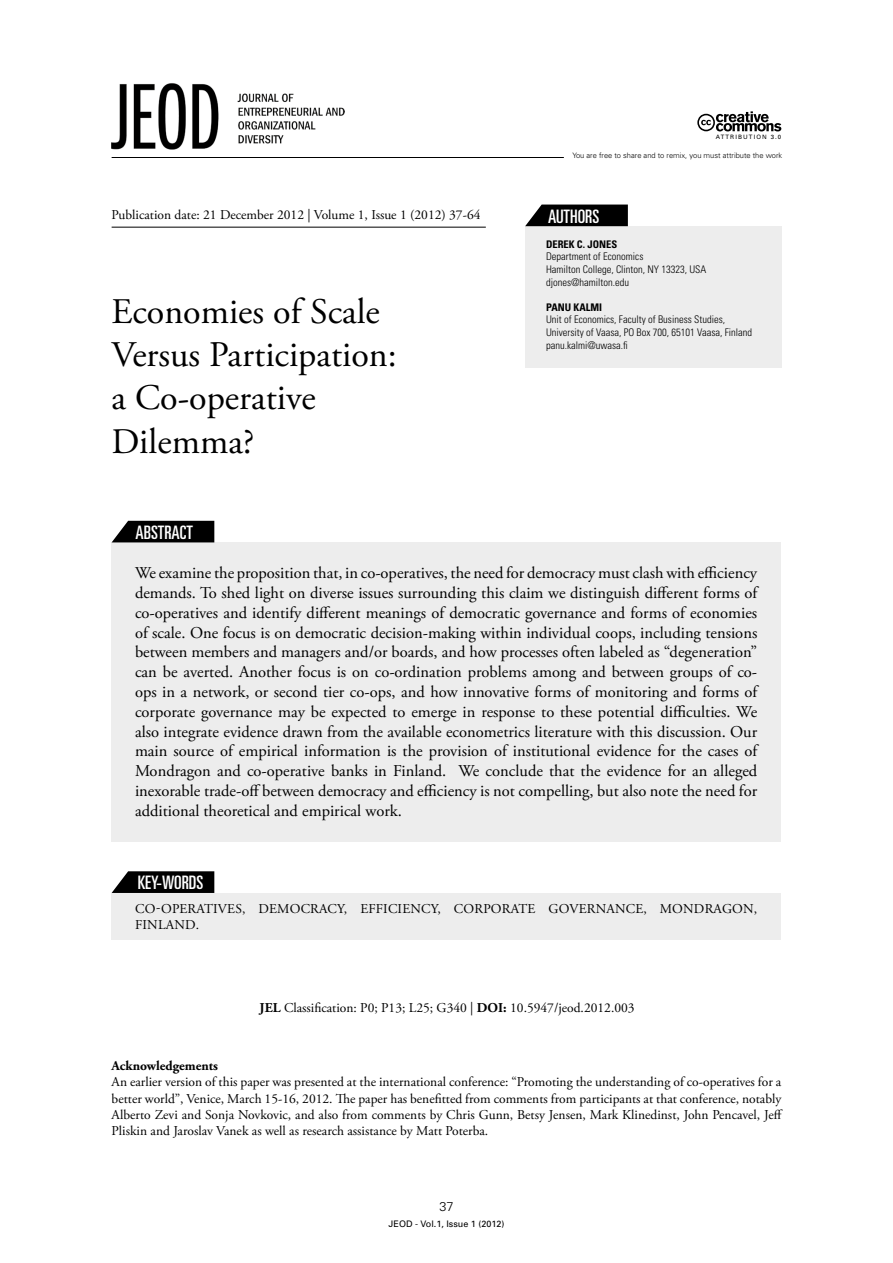
<style>
.page{position:relative;width:893px;height:1263px;background:#fff}
.page>*{position:absolute;margin:0;border:0;box-sizing:border-box;transform-origin:0 0}
.t1{font:36px/43.2px "Adobe Garamond Pro";color:#000}
.t2{font:ultra-condensed 18.6px "Univers";color:#fff}
.t3{font:16.5px/19.8px "Adobe Garamond Pro";color:#000;text-align:justify}
.t4{font:13.5px/16.2px "Adobe Garamond Pro";color:#000;text-align:justify}
.t5{font:700 13.5px "Adobe Garamond Pro";color:#000}
.t6{font:300 12.75px "Univers";color:#000}
.t7{font:300 condensed 10.5px/12.6px "Univers";color:#000}
.t8{font:700 condensed 10.5px "Univers";color:#000}
.t9{font:9px "Univers";color:#000}
.t10{font:300 7.5px "Univers";color:#000}
.t11{font:6px "Univers";letter-spacing:.18em;color:#000}
.s1{font-weight:700}
</style>
<div class="page">
<img style="left:112px;top:83px;width:233px;height:67px">
<hr style="left:112px;top:157px;width:452px;height:1px;background:#000">
<svg style="left:697px;top:111px;width:84px;height:20px"></svg>
<div style="left:525px;top:226px;width:256px;height:142px;background:#ededed"></div>
<svg style="left:525px;top:205px;width:103px;height:21px;background:#141414"></svg>
<div style="left:112px;top:543px;width:669px;height:299px;background:#ededed"></div>
<div style="left:112px;top:893px;width:669px;height:47px;background:#ededed"></div>
<svg style="left:112px;top:521px;width:102px;height:21px;background:#131313"></svg>
<svg style="left:112px;top:871px;width:102px;height:22px;background:#171717"></svg>
<hr style="left:112px;top:227px;width:374px;height:1px;background:#000">
<p class="t11" style="left:716px;top:133px;width:67px">attribution 3.0</p>
<p class="t4" style="left:112px;top:207px;width:370px">Publication date: 21 December 2012 | Volume 1, Issue 1 (2012) 37-64</p>
<h1 class="t1" style="left:112px;top:291px;width:287px">Economies of Scale<br>Versus Participation: a Co-operative<br>Dilemma?</h1>
<p class="t2" style="left:136px;top:522px;width:59px">ABSTRACT</p>
<p class="t10" style="left:572px;top:151px;width:212px">You are free to share and to remix, you must attribute the work</p>
<p class="t2" style="left:548px;top:205px;width:53px">AUTHORS</p>
<p class="t8" style="left:546px;top:238px;width:73px">DEREK C. JONES</p>
<p class="t7" style="left:546px;top:250px;width:162px">Department of Economics<br>Hamilton College, Clinton, NY 13323, USA djones@hamilton.edu</p>
<p class="t8" style="left:546px;top:301px;width:58px">PANU KALMI</p>
<p class="t7" style="left:546px;top:313px;width:208px">Unit of Economics, Faculty of Business Studies,<br>University of Vaasa, PO Box 700, 65101 Vaasa, Finland panu.kalmi@uwasa.fi</p>
<p class="t3" style="left:135px;top:564px;width:624px">We examine the proposition that, in co-operatives, the need for democracy must clash with efficiency demands. To shed light on diverse issues surrounding this claim we distinguish different forms of co-operatives and identify different meanings of democratic governance and forms of economies of scale. One focus is on democratic decision-making within individual coops, including tensions between members and managers and/or boards, and how processes often labeled as “degeneration” can be averted. Another focus is on co-ordination problems among and between groups of co&shy;ops in a network, or second tier co-ops, and how innovative forms of monitoring and forms of corporate governance may be expected to emerge in response to these potential difficulties. We also integrate evidence drawn from the available econometrics literature with this discussion. Our main source of empirical information is the provision of institutional evidence for the cases of Mondragon and co-operative banks in Finland. We conclude that the evidence for an alleged inexorable trade-off between democracy and efficiency is not compelling, but also note the need for additional theoretical and empirical work.</p>
<p class="t2" style="left:138px;top:872px;width:66px">KEY-WOR DS</p>
<p class="t4" style="left:135px;top:901px;width:36px">co-ope</p>
<p class="t4" style="left:188px;top:901px;width:83px">ratives , democ</p>
<p class="t4" style="left:310px;top:901px;width:103px">racy, efficienc</p>
<p class="t4" style="left:431px;top:901px;width:90px">y, co rpo rate</p>
<p class="t4" style="left:549px;top:901px;width:11px">gove</p>
<p class="t4" style="left:587px;top:901px;width:20px">rnance</p>
<p class="t4" style="left:643px;top:901px;width:41px">, Mond</p>
<p class="t4" style="left:705px;top:901px;width:20px">ragon</p>
<p class="t4" style="left:754px;top:901px;width:5px">,</p>
<p class="t4" style="left:135px;top:917px;width:23px">Finland</p>
<p class="t4" style="left:196px;top:917px;width:5px">.</p>
<p class="t4" style="left:260px;top:1000px;width:377px"><span class="s1">JEL</span> Classification: P0; P13; L25; G340 | <span class="s1">DOI:</span> 10.5947/jeod.2012.003</p>
<p class="t5" style="left:112px;top:1058px;width:108px">Acknowledgements</p>
<p class="t4" style="left:112px;top:1074px;width:673px">An earlier version of this paper was presented at the international conference: “Promoting the understanding of co-operatives for a better world”, Venice, March 15-16, 2012. The paper has benefitted from comments from participants at that conference, notably Alberto Zevi and Sonja Novkovic, and also from comments by Chris Gunn, Betsy Jensen, Mark Klinedinst, John Pencavel, Jeff Pliskin and Jaroslav Vanek as well as research assistance by Matt Poterba.</p>
<p class="t6" style="left:439px;top:1198px;width:16px">37</p>
<p class="t9" style="left:389px;top:1218px;width:117px">JEOD - Vol.1, Issue 1 (2012)</p>
</div>
